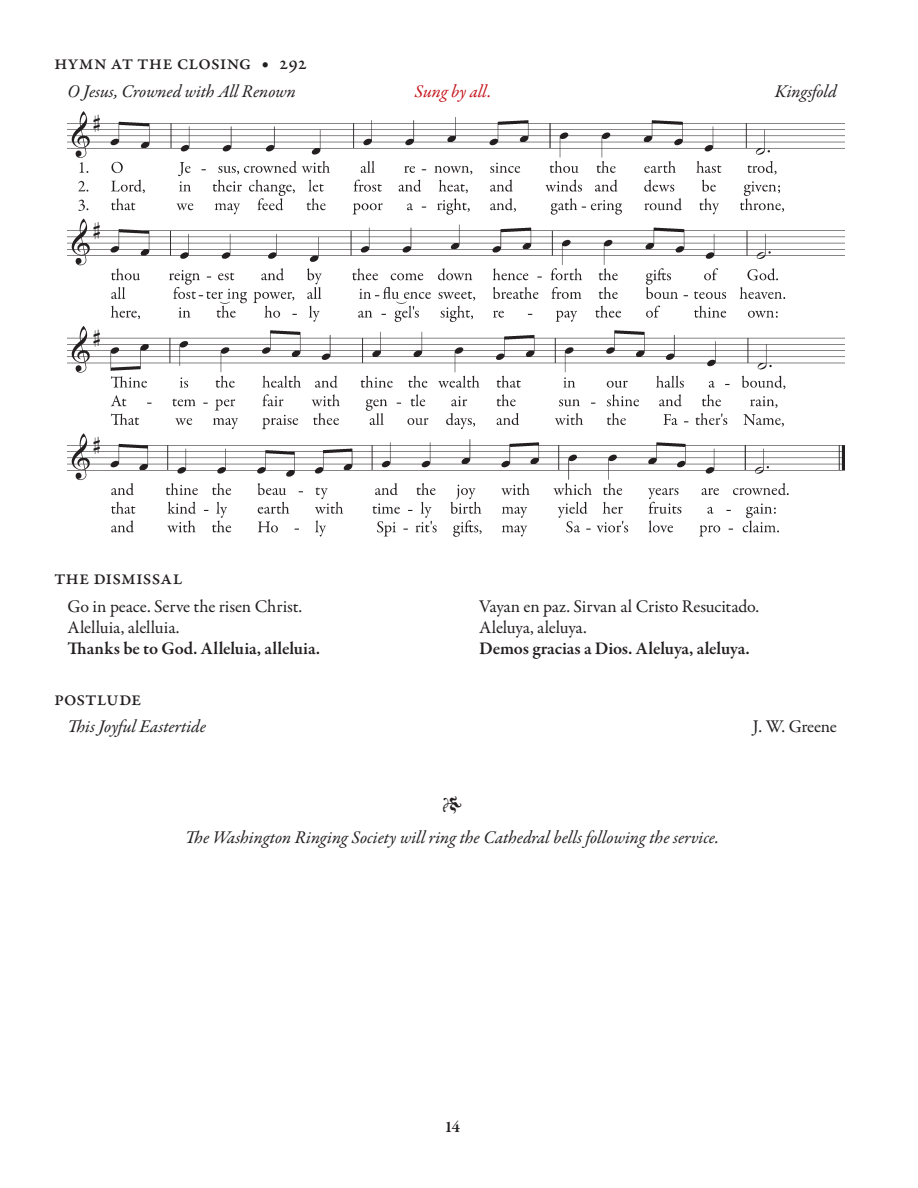
<style>
.page{position:relative;width:918px;height:1188px;background:#fff}
.page>*{position:absolute;margin:0;border:0;box-sizing:border-box;transform-origin:0 0}
.Title_Tune{font:500 21px "Garamond Premr Pro";letter-spacing:-.01em;color:#231f20}
._1-header{font:500 21px "Garamond Premr Pro";letter-spacing:-.015em;color:#231f20}
.text_block{font:18px/21px "Garamond Premr Pro";letter-spacing:-.01em;color:#231f20}
.Title_Tune-2{font:italic 18px "Garamond Premr Pro";letter-spacing:-.005em;color:#231f20}
.t1{font:600 18px "Garamond Premr Pro";letter-spacing:-.005em;color:#231f20}
.text_block-2{font:italic 18px "Garamond Premr Pro";letter-spacing:-.005em;color:#231f20}
.Title_Tune-3{font:italic 18px "Garamond Premr Pro";letter-spacing:-.005em;color:#c4121a}
.t2{font:600 16.5px "Garamond Premr Pro";color:#231f20}
.s1{font-size:16.5px}
</style>
<div class="page">
<img style="left:68px;top:112px;width:776px;height:425px">
<p class="Title_Tune" style="left:54px;top:50px;width:255px">hymn at the closing <span class="s1">•</span> 292</p>
<p class="Title_Tune-2" style="left:68px;top:80px;width:230px">O Jesus, Crowned with All Renown</p>
<p class="Title_Tune-3" style="left:415px;top:80px;width:78px">Sung by all.</p>
<p class="Title_Tune-2" style="left:775px;top:80px;width:65px">Kingsfold</p>
<p class="Title_Tune" style="left:54px;top:565px;width:130px">the dismissal</p>
<p class="text_block" style="left:68px;top:596px;width:236px">Go in peace. Serve the risen Christ.</p>
<p class="text_block" style="left:68px;top:617px;width:113px">Alelluia, alelluia.</p>
<p class="t1" style="left:68px;top:637px;width:254px">Thanks be to God. Alleluia, alleluia.</p>
<p class="text_block" style="left:479px;top:596px;width:282px">Vayan en paz. Sirvan al Cristo Resucitado.<br>Aleluya, aleluya.</p>
<p class="t1" style="left:479px;top:637px;width:272px">Demos gracias a Dios. Aleluya, aleluya.</p>
<p class="_1-header" style="left:54px;top:685px;width:89px">postlude</p>
<p class="text_block-2" style="left:68px;top:715px;width:140px">This Joyful Eastertide</p>
<p class="text_block" style="left:753px;top:717px;width:86px">J. W. Greene</p>
<p class="text_block" style="left:442px;top:793px;width:21px">•</p>
<p class="Title_Tune-2" style="left:185px;top:826px;width:535px">The Washington Ringing Society will ring the Cathedral bells following the service.</p>
<p class="t2" style="left:444px;top:1117px;width:17px">14</p>
</div>
